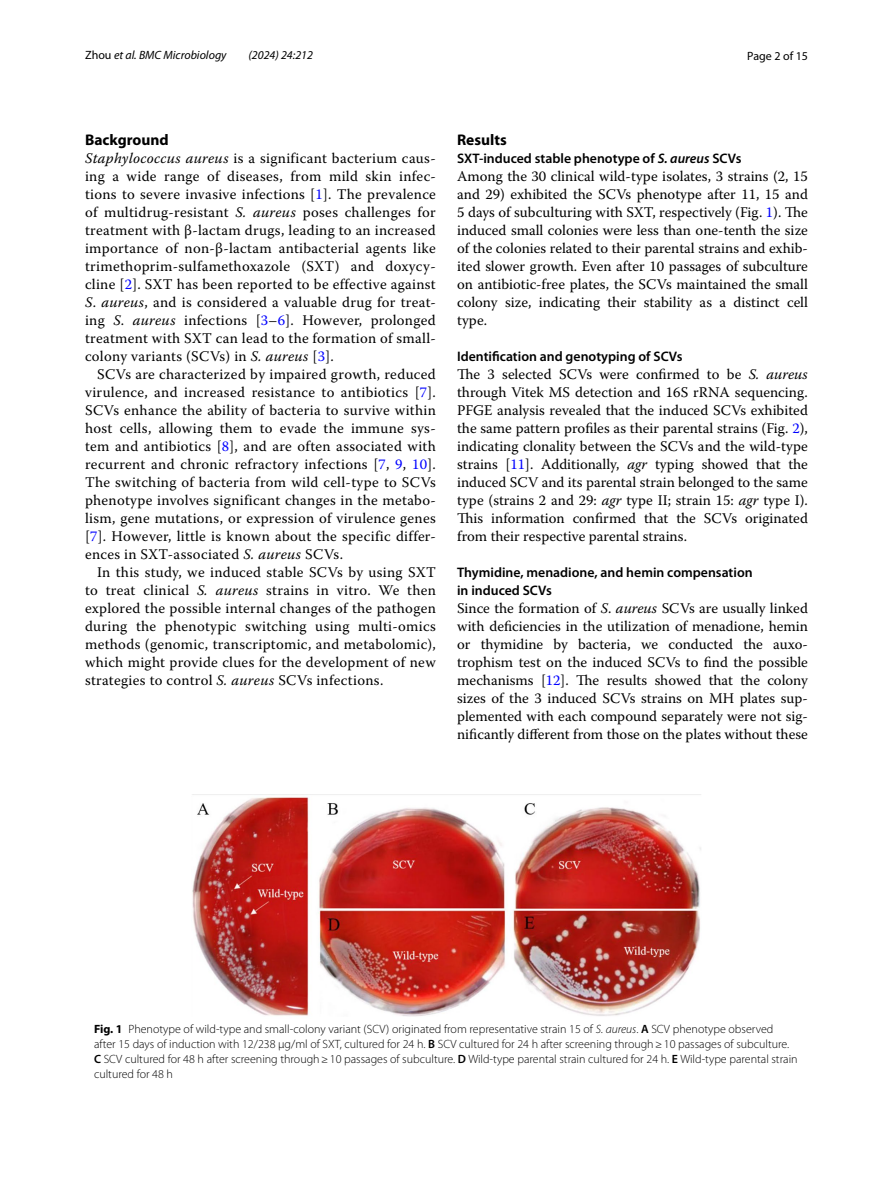
<style>
.page{position:relative;width:893px;height:1187px;background:#fff}
.page>*{position:absolute;margin:0;border:0;box-sizing:border-box;transform-origin:0 0}
.t1{font:700 15.45px "Myriad Pro";color:#000}
.t2{font:14.7px/18px "Warnock Pro";letter-spacing:.01em;color:#000;text-align:justify}
.t3{font:600 13.8px/18px "Myriad Pro";color:#000}
.t4{font:300 12px/15px "Myriad Pro";color:#000}
.t5{font:italic 12px "Myriad Pro";color:#000}
.t6{font:12px "Myriad Pro";color:#000}
.s1{font-style:normal}
.s2{font-style:italic}
.s3{color:#00f}
.s4{font-weight:700}
.s5{font-weight:600}
</style>
<div class="page">
<img style="left:192px;top:794px;width:509px;height:223px">
<p class="t5" style="left:85px;top:48px;width:143px"><span class="s1">Zhou</span> et al. BMC Microbiology</p>
<p class="t5" style="left:248px;top:48px;width:66px">(2024) 24:212</p>
<p class="t6" style="left:747px;top:48px;width:62px">Page 2 of 15</p>
<p class="t1" style="left:85px;top:129px;width:85px">Background</p>
<p class="t2" style="left:85px;top:148px;width:352px"><span class="s2">Staphylococcus aureus</span> is a significant bacterium caus&shy;ing a wide range of diseases, from mild skin infec&shy;tions to severe invasive infections [<span class="s3">1</span>]. The prevalence of multidrug-resistant <span class="s2">S. aureus</span> poses challenges for treatment with β-lactam drugs, leading to an increased importance of non-β-lactam antibacterial agents like trimethoprim-sulfamethoxazole (SXT) and doxycy&shy;cline [<span class="s3">2</span>]. SXT has been reported to be effective against <span class="s2">S</span>. <span class="s2">aureus</span>, and is considered a valuable drug for treat&shy;ing <span class="s2">S</span>. <span class="s2">aureus</span> infections [<span class="s3">3</span>–<span class="s3">6</span>]. However, prolonged treatment with SXT can lead to the formation of small&shy;colony variants (SCVs) in <span class="s2">S. aureus</span> [<span class="s3">3</span>].</p>
<p class="t2" style="left:85px;top:364px;width:352px;text-indent:12px">SCVs are characterized by impaired growth, reduced virulence, and increased resistance to antibiotics [<span class="s3">7</span>].<br>SCVs enhance the ability of bacteria to survive within host cells, allowing them to evade the immune sys&shy;tem and antibiotics [<span class="s3">8</span>], and are often associated with recurrent and chronic refractory infections [<span class="s3">7</span>, <span class="s3">9</span>, <span class="s3">10</span>].<br>The switching of bacteria from wild cell-type to SCVs phenotype involves significant changes in the metabo&shy;lism, gene mutations, or expression of virulence genes [<span class="s3">7</span>]. However, little is known about the specific differ&shy;ences in SXT-associated <span class="s2">S. aureus</span> SCVs.</p>
<p class="t2" style="left:85px;top:562px;width:352px;text-indent:12px">In this study, we induced stable SCVs by using SXT to treat clinical <span class="s2">S. aureus</span> strains in vitro. We then explored the possible internal changes of the pathogen during the phenotypic switching using multi-omics methods (genomic, transcriptomic, and metabolomic), which might provide clues for the development of new strategies to control <span class="s2">S. aureus</span> SCVs infections.</p>
<p class="t1" style="left:457px;top:129px;width:51px">Results</p>
<p class="t3" style="left:457px;top:148px;width:286px">SXT‑induced stable phenotype of <span class="s2">S. aureus</span> SCVs</p>
<p class="t2" style="left:457px;top:166px;width:352px">Among the 30 clinical wild-type isolates, 3 strains (2, 15 and 29) exhibited the SCVs phenotype after 11, 15 and 5 days of subculturing with SXT, respectively (Fig. <span class="s3">1</span>). The induced small colonies were less than one-tenth the size of the colonies related to their parental strains and exhib&shy;ited slower growth. Even after 10 passages of subculture on antibiotic-free plates, the SCVs maintained the small colony size, indicating their stability as a distinct cell type.</p>
<p class="t3" style="left:457px;top:346px;width:227px">Identification and genotyping of SCVs</p>
<p class="t2" style="left:457px;top:364px;width:352px">The 3 selected SCVs were confirmed to be <span class="s2">S. aureus </span>through Vitek MS detection and 16S rRNA sequencing.<br>PFGE analysis revealed that the induced SCVs exhibited the same pattern profiles as their parental strains (Fig. <span class="s3">2</span>), indicating clonality between the SCVs and the wild-type strains [<span class="s3">11</span>]. Additionally, <span class="s2">agr</span> typing showed that the induced SCV and its parental strain belonged to the same type (strains 2 and 29: <span class="s2">agr</span> type II; strain 15: <span class="s2">agr</span> type I).<br>This information confirmed that the SCVs originated from their respective parental strains.</p>
<p class="t3" style="left:457px;top:562px;width:297px">Thymidine, menadione, and hemin compensation in induced SCVs</p>
<p class="t2" style="left:457px;top:598px;width:352px">Since the formation of <span class="s2">S</span>. <span class="s2">aureus</span> SCVs are usually linked with deficiencies in the utilization of menadione, hemin or thymidine by bacteria, we conducted the auxo&shy;trophism test on the induced SCVs to find the possible mechanisms [<span class="s3">12</span>]. The results showed that the colony sizes of the 3 induced SCVs strains on MH plates sup&shy;plemented with each compound separately were not sig&shy;nificantly different from those on the plates without these</p>
<p class="t4" style="left:94px;top:1021px;width:705px"><span class="s4">Fig. 1</span> Phenotype of wild-type and small-colony variant (SCV) originated from representative strain 15 of <span class="s2">S</span>. <span class="s2">aureus</span>. <span class="s5">A</span> SCV phenotype observed after 15 days of induction with 12/238 µg/ml of SXT, cultured for 24 h. <span class="s5">B</span> SCV cultured for 24 h after screening through≥10 passages of subculture.<br><span class="s5">C</span> SCV cultured for 48 h after screening through≥10 passages of subculture. <span class="s5">D</span> Wild-type parental strain cultured for 24 h. <span class="s5">E</span> Wild-type parental strain cultured for 48 h</p>
</div>
